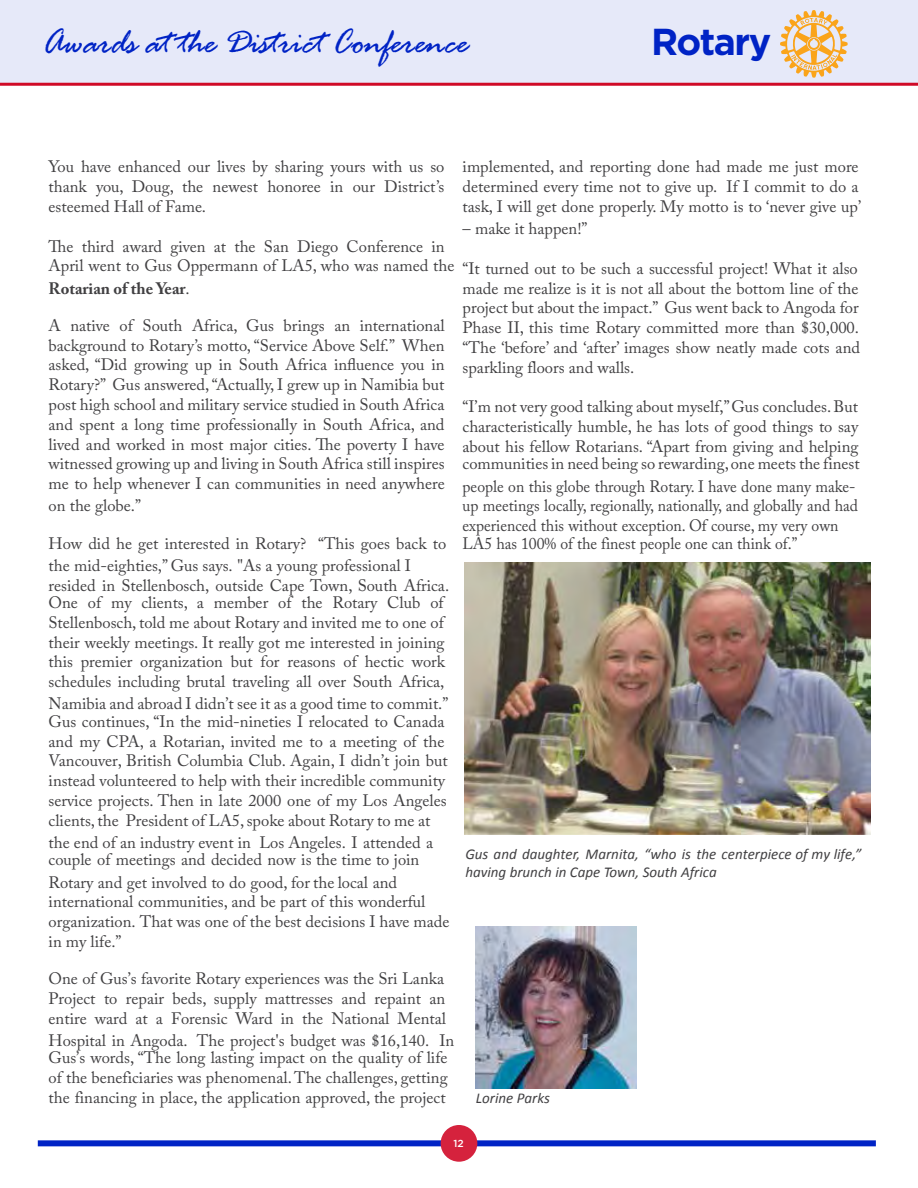
<style>
.page{position:relative;width:918px;height:1188px;background:#fff}
.page>*{position:absolute;margin:0;border:0;box-sizing:border-box;transform-origin:0 0}
.t1{font:italic 37.5px "Rage";letter-spacing:-.02em;color:#0023c5}
.t2{font:700 37.5px "Gotham";letter-spacing:-.04em;color:#0023c5}
.t3{font:16.5px/19.8px "Adobe Caslon Pro";color:#414042}
.t4{font:16.5px/19.8px "Adobe Caslon Pro";color:#414042;scale:.95 1}
.t5{font:700 16.5px "Adobe Caslon Pro";color:#414042}
.t6{font:italic 15px/18px "Calibri";color:#414042}
.t7{font:500 10.2px "Gotham";color:#fff}
.s1{font-weight:400}
</style>
<div class="page">
<div style="left:38px;top:1140px;width:838px;height:6px;background:#0023c5"></div>
<div style="left:0;top:0;width:918px;height:86px;background:#e6e9f9"></div>
<div style="left:441px;top:1125px;width:36px;height:37px;background:#d5223d;border-radius:50%"></div>
<svg style="left:780px;top:10px;width:68px;height:68px;background:#edcea2"></svg>
<img style="left:465px;top:563px;width:405px;height:271px">
<img style="left:476px;top:927px;width:160px;height:162px">
<h1 class="t1" style="left:42px;top:22px;width:428px">Awards at the District Conference</h1>
<h1 class="t2" style="left:651px;top:17px;width:122px">Rotary</h1>
<p class="t3" style="left:49px;top:157px;width:397px;text-align:justify">You have enhanced our lives by sharing yours with us so thank you, Doug, the newest honoree in our District’s esteemed Hall of Fame.</p>
<p class="t3" style="left:49px;top:236px;width:407px">The third award given at the San Diego Conference in<br>April went to Gus Oppermann of LA5, who was named the</p>
<p class="t5" style="left:49px;top:278px;width:143px">Rotarian of the Year<span class="s1">.</span></p>
<p class="t3" style="left:49px;top:315px;width:398px;text-align:justify">A native of South Africa, Gus brings an international background to Rotary’s motto, “Service Above Self.” When asked, “Did growing up in South Africa influence you in Rotary?” Gus answered, “Actually, I grew up in Namibia but post high school and military service studied in South Africa and spent a long time professionally in South Africa, and lived and worked in most major cities. The poverty I have witnessed growing up and living in South Africa still inspires me to help whenever I can communities in need anywhere</p>
<p class="t3" style="left:49px;top:496px;width:94px">on the globe.”</p>
<p class="t3" style="left:49px;top:532px;width:399px;line-height:22.2px">How did he get interested in Rotary? “This goes back to the mid-eighties,” Gus says. "As a young professional I</p>
<p class="t3" style="left:49px;top:576px;width:402px;line-height:17.4px">resided in Stellenbosch, outside Cape Town, South Africa.<br>One of my clients, a member of the Rotary Club of</p>
<p class="t3" style="left:49px;top:612px;width:398px;text-align:justify">Stellenbosch, told me about Rotary and invited me to one of their weekly meetings. It really got me interested in joining this premier organization but for reasons of hectic work schedules including brutal traveling all over South Africa,</p>
<p class="t3" style="left:49px;top:695px;width:401px;line-height:17.4px">Namibia and abroad I didn’t see it as a good time to commit.”<br>Gus continues, “In the mid-nineties I relocated to Canada</p>
<p class="t3" style="left:49px;top:731px;width:401px">and my CPA, a Rotarian, invited me to a meeting of the Vancouver, British Columbia Club. Again, I didn’t join but instead volunteered to help with their incredible community service projects. Then in late 2000 one of my Los Angeles clients, the President of LA5, spoke about Rotary to me at</p>
<p class="t3" style="left:49px;top:834px;width:386px;line-height:17.4px">the end of an industry event in Los Angeles. I attended a couple of meetings and decided now is the time to join</p>
<p class="t3" style="left:49px;top:872px;width:402px">Rotary and get involved to do good, for the local and international communities, and be part of this wonderful organization. That was one of the best decisions I have made in my life.”</p>
<p class="t3" style="left:49px;top:969px;width:399px">One of Gus’s favorite Rotary experiences was the Sri Lanka<br>Project to repair beds, supply mattresses and repaint an entire ward at a Forensic Ward in the National Mental</p>
<p class="t3" style="left:49px;top:1032px;width:407px;line-height:17.4px">Hospital in Angoda. The project's budget was $16,140. In<br>Gus’s words, “The long lasting impact on the quality of life</p>
<p class="t3" style="left:49px;top:1068px;width:401px">of the beneficiaries was phenomenal. The challenges, getting the financing in place, the application approved, the project</p>
<p class="t3" style="left:463px;top:157px;width:400px">implemented, and reporting done had made me just more determined every time not to give up. If I commit to do a task, I will get done properly. My motto is to ‘never give up’</p>
<p class="t3" style="left:463px;top:219px;width:126px">– make it happen!”</p>
<p class="t3" style="left:463px;top:258px;width:399px">“It turned out to be such a successful project! What it also made me realize is it is not all about the bottom line of the project but about the impact.” Gus went back to Angoda for Phase II, this time Rotary committed more than $30,000. “The ‘before’ and ‘after’ images show neatly made cots and sparkling floors and walls.</p>
<p class="t3" style="left:463px;top:397px;width:397px;text-align:justify">“I’m not very good talking about myself,” Gus concludes. But characteristically humble, he has lots of good things to say about his fellow Rotarians. “Apart from giving and helping</p>
<p class="t3" style="left:463px;top:453px;width:399px;line-height:22.2px">communities in need being so rewarding, one meets the finest people on this globe through Rotary. I have done many make-</p>
<p class="t4" style="left:463px;top:496px;width:418px">up meetings locally, regionally, nationally, and globally and had experienced this without exception. Of course, my very own</p>
<p class="t4" style="left:463px;top:533px;width:354px">LA5 has 100% of the finest people one can think of.”</p>
<p class="t6" style="left:465px;top:844px;width:397px">Gus and daughter, Marnita, “who is the centerpiece of my life,” having brunch in Cape Town, South Africa</p>
<p class="t6" style="left:476px;top:1088px;width:76px">Lorine Parks</p>
<p class="t7" style="left:453px;top:1137px;width:12px">12</p>
</div>
